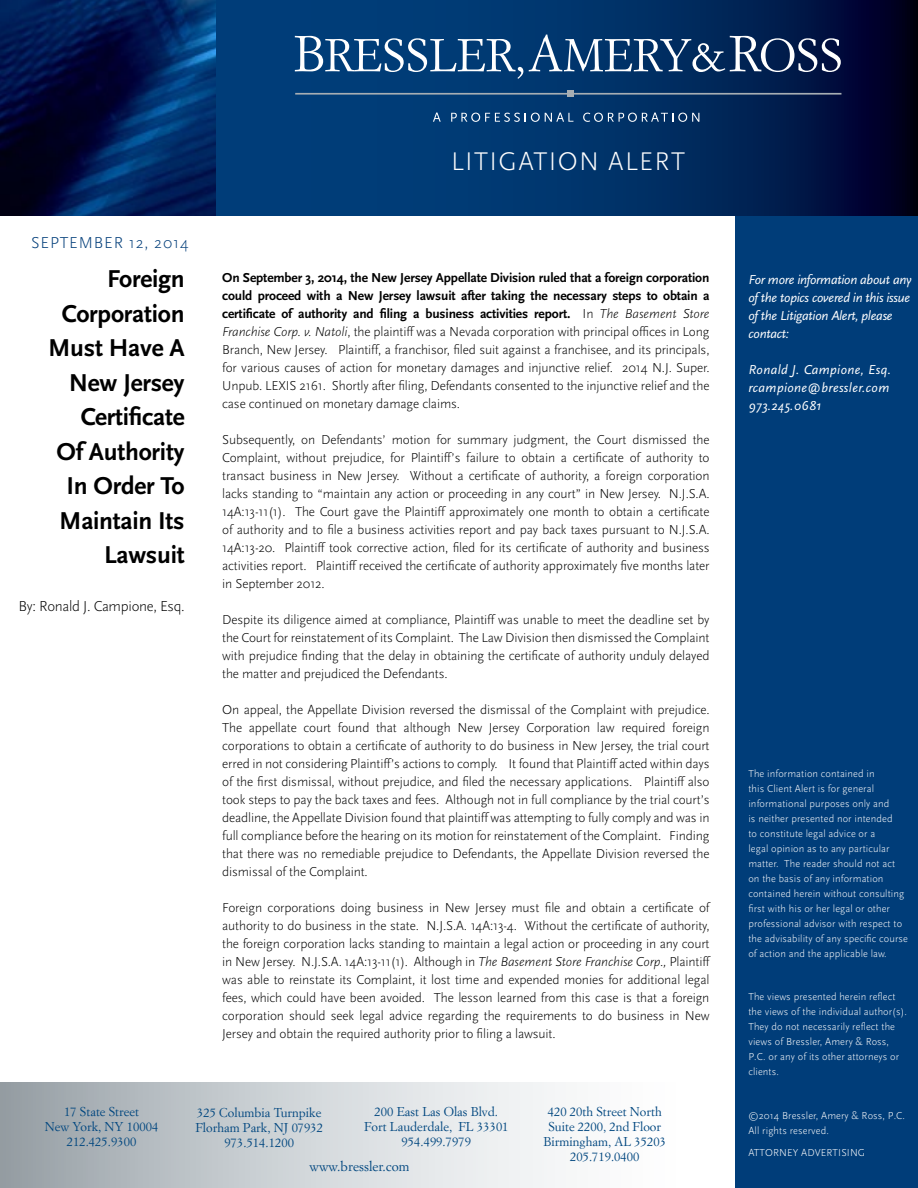
<style>
.page{position:relative;width:918px;height:1188px;background:#fff}
.page>*{position:absolute;margin:0;border:0;box-sizing:border-box;transform-origin:0 0}
.t1{font:300 26.7px "Scala Sans OT";letter-spacing:.05em;color:#fff}
.t2{font:700 25.5px/34.5px "Scala Sans OT";letter-spacing:-.01em;color:#000;text-align:right}
.t3{font:300 16.5px "Scala Sans OT";letter-spacing:.05em;color:#003d79}
.t4{font:300 15px "Scala Sans OT";letter-spacing:-.02em;color:#000}
.t5{font:300 13.5px/18px "Scala Sans OT";letter-spacing:-.01em;color:#000;text-align:justify}
.t6{font:italic 13.5px/18px "Scala Sans OT";letter-spacing:-.02em;color:#fff}
.t7{font:italic 13.5px/18px "Scala Sans OT";letter-spacing:.025em;color:#fff}
.t8{font:13.5px "Simoncini Garamond Std";color:#00467f}
.t9{font:12.6px/15px "Simoncini Garamond Std";color:#00467f;text-align:center}
.t10{font:300 10.5px/15px "Scala Sans OT";letter-spacing:.01em;color:#fff}
.s1{font-weight:700}
.s2{font-style:italic}
</style>
<div class="page">
<div style="left:735px;top:216px;width:183px;height:972px;background:#003d79"></div>
<svg style="left:216px;top:0;width:702px;height:216px;background:#002b60"></svg>
<svg style="left:295px;top:36px;width:228px;height:43px"></svg>
<svg style="left:529px;top:35px;width:312px;height:37px"></svg>
<svg style="left:433px;top:113px;width:8px;height:9px"></svg>
<svg style="left:451px;top:113px;width:122px;height:9px"></svg>
<svg style="left:583px;top:113px;width:116px;height:9px"></svg>
<hr style="left:295px;top:93px;width:546px;height:2px;background:#a7aeb3">
<div style="left:567px;top:91px;width:7px;height:6px;background:#a7aeb3"></div>
<img style="left:0;top:0;width:216px;height:216px">
<div style="left:0;top:1082px;width:700px;height:106px;background:linear-gradient(to right,#9da6ac,#fff)"></div>
<p class="t3" style="left:31px;top:233px;width:159px">SEPTEMBER 12, 2014</p>
<h2 class="t2" style="left:48px;top:262px;width:138px">Foreign<br>Corporation<br>Must Have A<br>New Jersey<br>Certificate<br>Of Authority<br>In Order To<br>Maintain Its<br>Lawsuit</h2>
<p class="t4" style="left:18px;top:598px;width:168px">By: Ronald J. Campione, Esq.</p>
<h1 class="t1" style="left:451px;top:147px;width:236px">LITIGATION ALERT</h1>
<p class="t5" style="left:222px;top:269px;width:489px"><span class="s1">On September 3, 2014, the New Jersey Appellate Division ruled that a foreign corporation could proceed with a New Jersey lawsuit after taking the necessary steps to obtain a certificate of authority and filing a business activities report.</span> In <span class="s2">The Basement Store Franchise Corp. v. Natoli</span>, the plaintiff was a Nevada corporation with principal offices in Long Branch, New Jersey. Plaintiff, a franchisor, filed suit against a franchisee, and its principals, for various causes of action for monetary damages and injunctive relief. 2014 N.J. Super.<br>Unpub. LEXIS 2161. Shortly after filing, Defendants consented to the injunctive relief and the case continued on monetary damage claims.</p>
<p class="t5" style="left:222px;top:431px;width:489px">Subsequently, on Defendants’ motion for summary judgment, the Court dismissed the Complaint, without prejudice, for Plaintiff’s failure to obtain a certificate of authority to transact business in New Jersey. Without a certificate of authority, a foreign corporation lacks standing to “maintain any action or proceeding in any court” in New Jersey. N.J.S.A.<br>14A:13-11(1). The Court gave the Plaintiff approximately one month to obtain a certificate of authority and to file a business activities report and pay back taxes pursuant to N.J.S.A.<br>14A:13-20. Plaintiff took corrective action, filed for its certificate of authority and business activities report. Plaintiff received the certificate of authority approximately five months later in September 2012.</p>
<p class="t5" style="left:222px;top:611px;width:489px">Despite its diligence aimed at compliance, Plaintiff was unable to meet the deadline set by the Court for reinstatement of its Complaint. The Law Division then dismissed the Complaint with prejudice finding that the delay in obtaining the certificate of authority unduly delayed the matter and prejudiced the Defendants.</p>
<p class="t5" style="left:222px;top:701px;width:489px">On appeal, the Appellate Division reversed the dismissal of the Complaint with prejudice.<br>The appellate court found that although New Jersey Corporation law required foreign corporations to obtain a certificate of authority to do business in New Jersey, the trial court erred in not considering Plaintiff’s actions to comply. It found that Plaintiff acted within days of the first dismissal, without prejudice, and filed the necessary applications. Plaintiff also took steps to pay the back taxes and fees. Although not in full compliance by the trial court’s deadline, the Appellate Division found that plaintiff was attempting to fully comply and was in full compliance before the hearing on its motion for reinstatement of the Complaint. Finding that there was no remediable prejudice to Defendants, the Appellate Division reversed the dismissal of the Complaint.</p>
<p class="t5" style="left:222px;top:899px;width:489px">Foreign corporations doing business in New Jersey must file and obtain a certificate of authority to do business in the state. N.J.S.A. 14A:13-4. Without the certificate of authority, the foreign corporation lacks standing to maintain a legal action or proceeding in any court in New Jersey. N.J.S.A. 14A:13-11(1). Although in <span class="s2">The Basement Store Franchise Corp.,</span> Plaintiff was able to reinstate its Complaint, it lost time and expended monies for additional legal fees, which could have been avoided. The lesson learned from this case is that a foreign corporation should seek legal advice regarding the requirements to do business in New Jersey and obtain the required authority prior to filing a lawsuit.</p>
<p class="t9" style="left:45px;top:1103px;width:115px">17 State Street<br>New York, NY 10004<br>212.425.9300</p>
<p class="t9" style="left:195px;top:1105px;width:129px">325 Columbia Turnpike<br>Florham Park, NJ 07932<br>973.514.1200</p>
<p class="t9" style="left:544px;top:1103px;width:124px">420 20th Street North<br>Suite 2200, 2nd Floor<br>Birmingham, AL 35203<br>205.719.0400</p>
<p class="t8" style="left:310px;top:1158px;width:101px">www.bressler.com</p>
<p class="t9" style="left:364px;top:1103px;width:146px">200 East Las Olas Blvd.<br>Fort Lauderdale, FL 33301<br>954.499.7979</p>
<p class="t6" style="left:748px;top:271px;width:165px">For more information about any of the topics covered in this issue of the Litigation Alert, please contact:</p>
<p class="t7" style="left:748px;top:361px;width:144px">Ronald J. Campione, Esq. rcampione@bressler.com<br>973.245.0681</p>
<p class="t10" style="left:748px;top:766px;width:161px">The information contained in<br>this Client Alert is for general informational purposes only and<br>is neither presented nor intended<br>to constitute legal advice or a<br>legal opinion as to any particular matter. The reader should not act on the basis of any information contained herein without consulting first with his or her legal or other professional advisor with respect to the advisability of any specific course of action and the applicable law.</p>
<p class="t10" style="left:748px;top:990px;width:160px">The views presented herein reflect the views of the individual author(s).<br>They do not necessarily reflect the views of Bressler, Amery &amp; Ross,<br>P.C. or any of its other attorneys or clients.</p>
<p class="t10" style="left:748px;top:1108px;width:158px">©2014 Bressler, Amery &amp; Ross, P.C.<br>All rights reserved.</p>
<p class="t10" style="left:748px;top:1145px;width:118px">ATTORNEY ADVERTISING</p>
</div>
